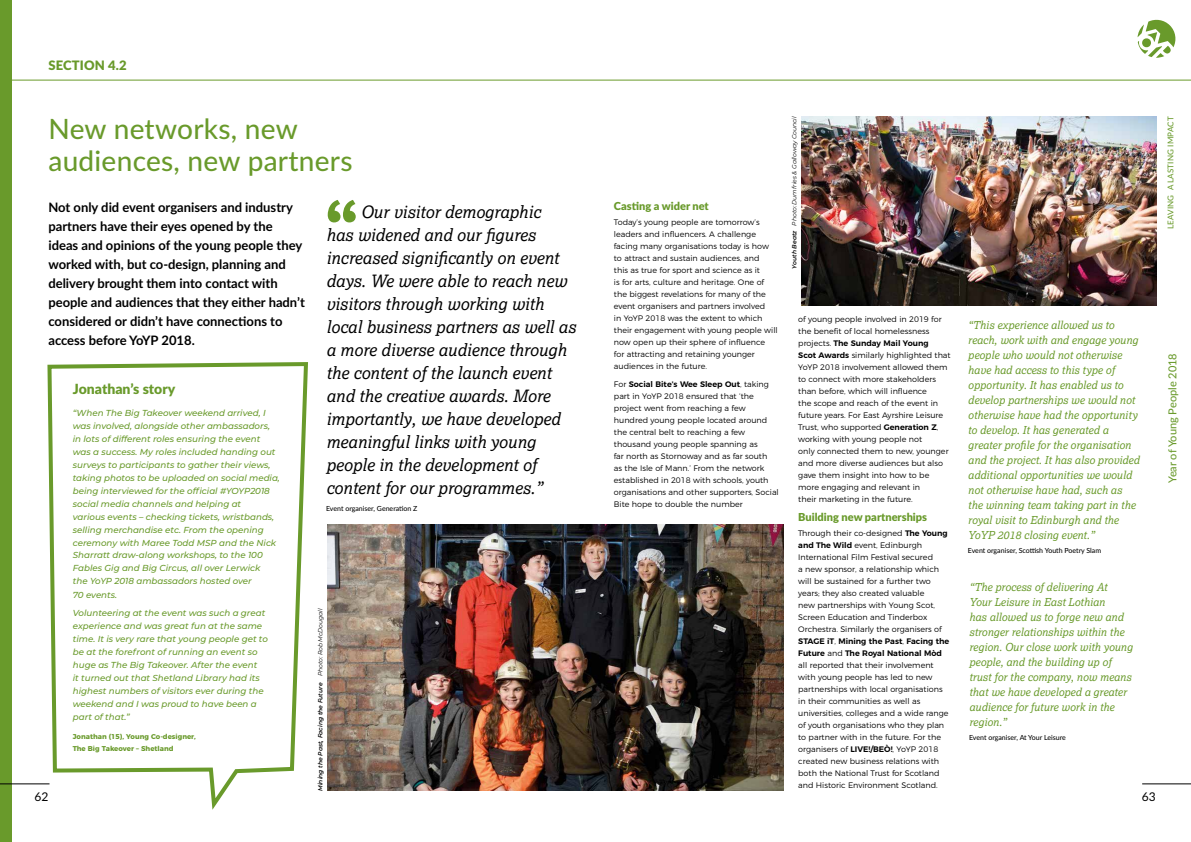
<style>
.page{position:relative;width:1191px;height:842px;background:#fff}
.page>*{position:absolute;margin:0;border:0;box-sizing:border-box;transform-origin:0 0}
.t1{font:500 28px/32px "Lato";letter-spacing:.01em;color:#699a2b}
.t2{font:italic 17px/23px "Lexia";color:#000}
.t3{font:900 14px "Lato";color:#699a2b}
.t4{font:700 13px "Lato";color:#000}
.t5{font:900 13px "Lato";letter-spacing:.01em;color:#699a2b}
.t6{font:12px "Lato";color:#000}
.t7{font:italic 11px/15px "Lexia";color:#699a2b}
.t8{font:900 11px "Lato";color:#699a2b}
.t9{font:500 11px "Lato";color:#699a2b}
.t10{font:italic 500 8.7px/13px "Montserrat";color:#699a2b}
.t11{font:300 8px/12px "Montserrat";color:#000}
.t12{font:600 8px "Montserrat";color:#000}
.t13{font:500 8px "Lato";letter-spacing:.02em;color:#699a2b}
.t14{font:500 7px "Lato";color:#000}
.t15{font:700 7px/12px "Montserrat";color:#699a2b}
.t16{font:italic 600 6px "Montserrat";color:#000}
.t17{font:italic 6px "Montserrat";color:#000}
.s1{font-weight:600}
.s2{font-family:"Lexia";font-weight:400;font-style:italic;font-size:17px}
.s3{font-weight:400}
.s4{font-weight:300}
</style>
<div class="page">
<hr style="left:1142px;top:784px;width:49px;height:1px;background:#000">
<svg style="left:1137px;top:19px;width:39px;height:39px"></svg>
<div style="left:0;top:0;width:12px;height:842px;background:#699a2b"></div>
<hr style="left:7px;top:80px;width:1184px;height:1px;background:#699a2b">
<hr style="left:0;top:784px;width:50px;height:1px;background:#000">
<svg style="left:328px;top:200px;width:28px;height:22px"></svg>
<img style="left:801px;top:117px;width:355px;height:188px">
<img style="left:327px;top:524px;width:456px;height:267px">
<svg style="left:45px;top:362px;width:263px;height:448px"></svg>
<p class="t5" style="left:48px;top:55px;width:80px">SECTION 4.2</p>
<p class="t17" style="left:790px;top:269px;width:153px;rotate:-90deg"><span class="s1">Youth Beatz</span> Photo: Dumfries &amp; Galloway Council</p>
<h1 class="t1" style="left:48px;top:112px;width:305px">New networks, new audiences, new partners</h1>
<p class="t4" style="left:48px;top:197px;width:246px">Not only did event organisers and industry</p>
<p class="t8" style="left:614px;top:198px;width:96px">Casting a wider net</p>
<p class="t2" style="left:361px;top:200px;width:182px">Our visitor demographic</p>
<p class="t11" style="left:614px;top:215px;width:147px">Today’s young people are tomorrow’s</p>
<p class="t4" style="left:48px;top:216px;width:226px">partners have their eyes opened by the</p>
<p class="t2" style="left:326px;top:223px;width:211px">has widened and our figures</p>
<p class="t11" style="left:614px;top:227px;width:144px">leaders and infuencers. A challenge</p>
<p class="t4" style="left:48px;top:235px;width:255px">ideas and opinions of the young people they</p>
<p class="t11" style="left:614px;top:239px;width:156px">facing many organisations today is how to attract and sustain audiences, and</p>
<p class="t4" style="left:48px;top:254px;width:239px">worked with, but co-design, planning and</p>
<p class="t2" style="left:326px;top:246px;width:234px">increased significantly on event</p>
<p class="t11" style="left:614px;top:263px;width:148px">this as true for sport and science as it</p>
<p class="t4" style="left:48px;top:273px;width:231px">delivery brought them into contact with</p>
<p class="t2" style="left:326px;top:269px;width:242px">days. We were able to reach new</p>
<p class="t11" style="left:614px;top:275px;width:152px">is for arts, culture and heritage. One of</p>
<p class="t11" style="left:614px;top:287px;width:153px">the biggest revelations for many of the</p>
<p class="t4" style="left:48px;top:292px;width:497px">people and audiences that they either hadn’t <span class="s2">visitors through working with</span></p>
<p class="t11" style="left:614px;top:299px;width:153px">event organisers and partners involved</p>
<p class="t4" style="left:48px;top:311px;width:236px">considered or didn’t have connections to</p>
<p class="t11" style="left:614px;top:311px;width:165px">in YoYP 2018 was the extent to which their engagement with young people will now open up their sphere of infuence<br>for attracting and retaining younger audiences in the future.</p>
<p class="t11" style="left:614px;top:377px;width:166px">For <span class="s1">Social Bite’s Wee Sleep Out</span>, taking part in YoYP 2018 ensured that ‘the project went from reaching a few hundred young people located around the central belt to reaching a few thousand young people spanning as<br>far north as Stornoway and as far south<br>as the Isle of Mann.’ From the network established in 2018 with schools, youth organisations and other supporters, Social Bite hope to double the number</p>
<p class="t11" style="left:798px;top:312px;width:154px">of young people involved in 2019 for the beneft of local homelessness projects. <span class="s1">The Sunday Mail Young<br>Scot Awards</span> similarly highlighted that YoYP 2018 involvement allowed them to connect with more stakeholders than before, which will infuence<br>the scope and reach of the event in future years. For East Ayrshire Leisure Trust, who supported <span class="s1">Generation Z</span>, working with young people not<br>only connected them to new, younger and more diverse audiences but also gave them insight into how to be more engaging and relevant in<br>their marketing in the future.</p>
<p class="t8" style="left:798px;top:509px;width:130px">Building new partnerships</p>
<p class="t11" style="left:798px;top:526px;width:151px">Through their co-designed <span class="s1">The Young and The Wild</span> event, Edinburgh International Film Festival secured<br>a new sponsor, a relationship which will be sustained for a further two years; they also created valuable<br>new partnerships with Young Scot,</p>
<p class="t7" style="left:968px;top:317px;width:172px">“This experience allowed us to reach, work with and engage young people who would not otherwise have had access to this type of opportunity. It has enabled us to develop partnerships we would not otherwise have had the opportunity to develop. It has generated a</p>
<p class="t7" style="left:968px;top:437px;width:165px">greater profile for the organisation</p>
<p class="t7" style="left:968px;top:452px;width:173px">and the project. It has also provided additional opportunities we would not otherwise have had, such as<br>the winning team taking part in the royal visit to Edinburgh and the</p>
<p class="t7" style="left:968px;top:527px;width:128px">YoYP 2018 closing event.”</p>
<p class="t14" style="left:968px;top:545px;width:135px">Event organiser, Scottish Youth Poetry Slam</p>
<p class="t7" style="left:969px;top:579px;width:140px">“The process of delivering At</p>
<p class="t7" style="left:969px;top:594px;width:137px">Your Leisure in East Lothian</p>
<p class="t2" style="left:326px;top:315px;width:251px">local business partners as well as a more diverse audience through the content of the launch event</p>
<p class="t2" style="left:326px;top:384px;width:226px">and the creative awards. More</p>
<p class="t2" style="left:326px;top:407px;width:236px">importantly, we have developed meaningful links with young people in the development of content for our programmes.”</p>
<p class="t14" style="left:326px;top:503px;width:93px">Event organiser, Generation Z</p>
<p class="t4" style="left:48px;top:330px;width:148px">access before YoYP 2018.</p>
<p class="t3" style="left:73px;top:378px;width:104px">Jonathan’s story</p>
<p class="t10" style="left:73px;top:406px;width:209px">“When The Big Takeover weekend arrived, I was involved, alongside other ambassadors, in lots of different roles ensuring the event was a success. My roles included handing out surveys to participants to gather their views, taking photos to be uploaded on social media, being interviewed for the offcial #YOYP2018 social media channels and helping at<br>various events – checking tickets, wristbands, selling merchandise etc. From the opening ceremony with Maree Todd MSP and the Nick Sharratt draw-along workshops, to the 100<br>Fables Gig and Big Circus, all over Lerwick<br>the YoYP 2018 ambassadors hosted over<br>70 events.</p>
<p class="t10" style="left:73px;top:606px;width:197px">Volunteering at the event was such a great experience and was great fun at the same time. It is very rare that young people get to be at the forefront of running an event so huge as The Big Takeover. After the event<br>it turned out that Shetland Library had its highest numbers of visitors ever during the weekend and I was proud to have been a part of that.”</p>
<p class="t15" style="left:73px;top:730px;width:125px">Jonathan (15), Young Co-designer,<br>The Big Takeover – Shetland</p>
<p class="t16" style="left:316px;top:791px;width:184px;rotate:-90deg">Mining the Past, Facing the Future <span class="s3">Photo: Rob McDougall</span></p>
<p class="t11" style="left:798px;top:610px;width:130px">Screen Education and Tinderbox</p>
<p class="t7" style="left:969px;top:609px;width:156px">has allowed us to forge new and</p>
<p class="t11" style="left:798px;top:622px;width:145px">Orchestra. Similarly the organisers of</p>
<p class="t7" style="left:969px;top:624px;width:157px">stronger relationships within the</p>
<p class="t12" style="left:798px;top:635px;width:153px">STAGE iT<span class="s4">,</span> Mining the Past<span class="s4">,</span> Facing the</p>
<p class="t7" style="left:969px;top:639px;width:165px">region. Our close work with young</p>
<p class="t12" style="left:798px;top:647px;width:145px">Future <span class="s4">and</span> The Royal National Mòd</p>
<p class="t11" style="left:798px;top:658px;width:137px">all reported that their involvement</p>
<p class="t7" style="left:969px;top:654px;width:144px">people, and the building up of</p>
<p class="t11" style="left:798px;top:670px;width:136px">with young people has led to new</p>
<p class="t7" style="left:969px;top:669px;width:164px">trust for the company, now means</p>
<p class="t11" style="left:798px;top:682px;width:146px">partnerships with local organisations</p>
<p class="t7" style="left:969px;top:684px;width:159px">that we have developed a greater</p>
<p class="t11" style="left:798px;top:694px;width:124px">in their communities as well as</p>
<p class="t7" style="left:969px;top:699px;width:147px">audience for future work in the</p>
<p class="t11" style="left:798px;top:706px;width:152px">universities, colleges and a wide range</p>
<p class="t11" style="left:798px;top:718px;width:147px">of youth organisations who they plan</p>
<p class="t7" style="left:969px;top:714px;width:39px">region.”</p>
<p class="t11" style="left:798px;top:730px;width:144px">to partner with in the future. For the</p>
<p class="t14" style="left:969px;top:733px;width:98px">Event organiser, At Your Leisure</p>
<p class="t11" style="left:798px;top:742px;width:141px">organisers of <span class="s1">LIVE!/BEÒ!</span>, YoYP 2018</p>
<p class="t11" style="left:798px;top:754px;width:143px;text-align:justify">created new business relations with both the National Trust for Scotland and Historic Environment Scotland.</p>
<h3 class="t6" style="left:34px;top:788px;width:15px">62</h3>
<h3 class="t6" style="left:1141px;top:788px;width:15px">63</h3>
<p class="t13" style="left:1164px;top:229px;width:114px;rotate:-90deg">LEAVING A LASTING IMPACT</p>
<h3 class="t9" style="left:1164px;top:483px;width:131px;rotate:-90deg">Year of Young People 2018</h3>
</div>
